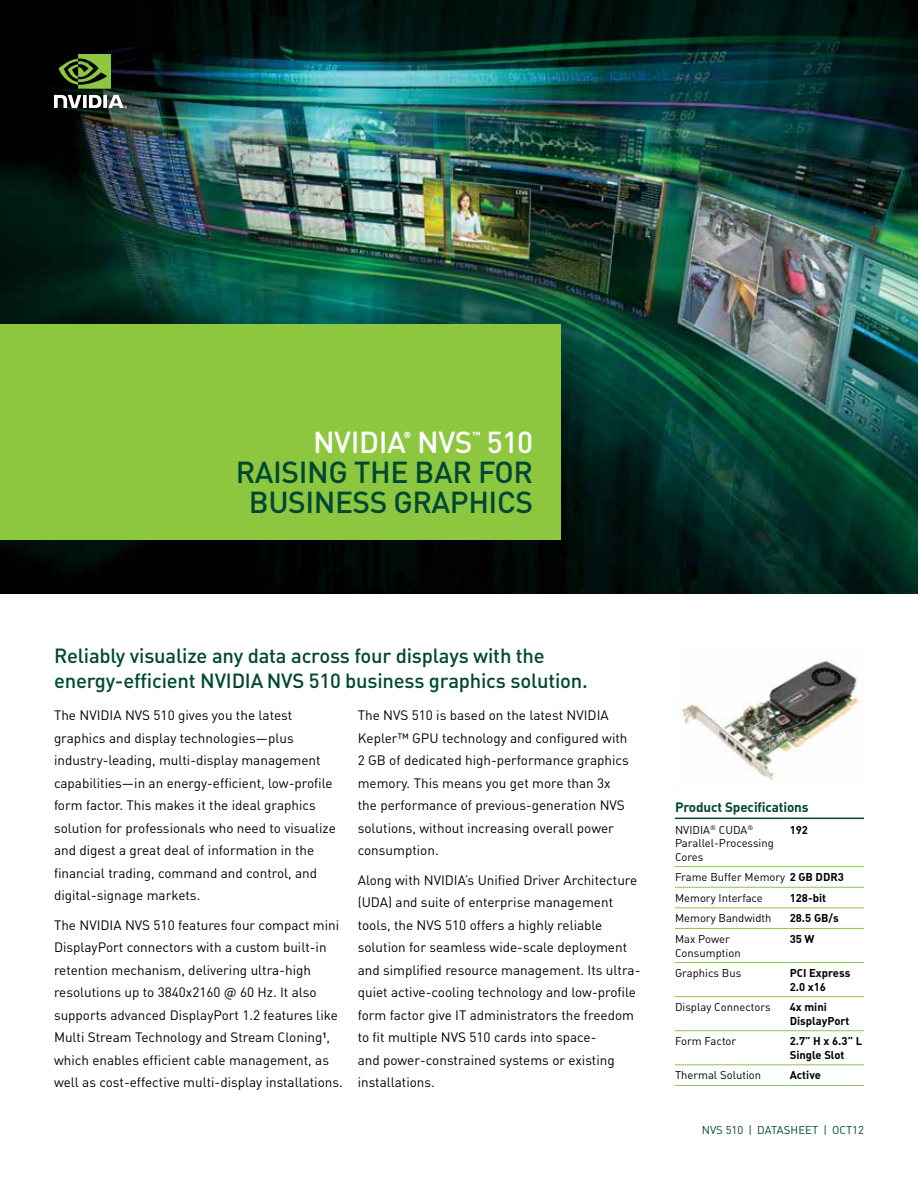
<style>
.page{position:relative;width:918px;height:1188px;background:#fff}
.page>*{position:absolute;margin:0;border:0;box-sizing:border-box;transform-origin:0 0}
.t1{font:500 30px/30px "DIN Pro";letter-spacing:-.015em;color:#004833;text-align:right}
.t2{font:500 30px "DIN Pro";letter-spacing:-.015em;color:#fff}
.t3{font:500 20.25px/24.3px "DIN Pro";letter-spacing:-.01em;color:#004833}
.t4{font:13.5px/22.5px "DIN Pro";color:#000}
.t5{font:700 13.5px "DIN Pro";letter-spacing:-.01em;color:#004833}
.t6{font:11.25px/13.5px "DIN Pro";color:#000}
.t7{font:700 11.25px/13.5px "DIN Pro";color:#000}
.t8{font:11.25px "DIN Pro";letter-spacing:.01em;color:#004833}
.t9{font:900 8.7px "DIN Pro";color:#fff}
.s1{font-weight:700}
</style>
<div class="page">
<img style="left:0;top:0;width:918px;height:594px">
<img style="left:682px;top:658px;width:182px;height:123px">
<hr style="left:675px;top:907px;width:115px;height:1px;background:#8dc63f">
<hr style="left:790px;top:907px;width:74px;height:1px;background:#8dc63f">
<hr style="left:675px;top:928px;width:115px;height:1px;background:#8dc63f">
<hr style="left:790px;top:928px;width:74px;height:1px;background:#8dc63f">
<hr style="left:675px;top:962px;width:115px;height:1px;background:#8dc63f">
<hr style="left:790px;top:962px;width:74px;height:1px;background:#8dc63f">
<hr style="left:675px;top:996px;width:115px;height:1px;background:#8dc63f">
<hr style="left:790px;top:996px;width:74px;height:1px;background:#8dc63f">
<hr style="left:675px;top:1030px;width:115px;height:1px;background:#8dc63f">
<hr style="left:790px;top:1030px;width:74px;height:1px;background:#8dc63f">
<hr style="left:675px;top:1064px;width:115px;height:1px;background:#8dc63f">
<hr style="left:790px;top:1064px;width:74px;height:1px;background:#8dc63f">
<hr style="left:675px;top:866px;width:115px;height:1px;background:#8dc63f">
<hr style="left:790px;top:866px;width:74px;height:1px;background:#8dc63f">
<hr style="left:675px;top:887px;width:115px;height:1px;background:#8dc63f">
<hr style="left:790px;top:887px;width:74px;height:1px;background:#8dc63f">
<hr style="left:675px;top:818px;width:115px;height:1px;background:#004833">
<hr style="left:790px;top:818px;width:74px;height:1px;background:#004833">
<hr style="left:675px;top:1085px;width:115px;height:1px;background:#8dc63f">
<hr style="left:790px;top:1085px;width:74px;height:1px;background:#8dc63f">
<svg style="left:54px;top:95px;width:73px;height:13px"></svg>
<svg style="left:59px;top:54px;width:52px;height:35px;background:#527425"></svg>
<div style="left:0;top:324px;width:560px;height:216px;background:#8dc63f"></div>
<p class="t9" style="left:404px;top:428px;width:9px">®</p>
<p class="t9" style="left:472px;top:428px;width:10px">™</p>
<h1 class="t2" style="left:487px;top:422px;width:48px">510</h1>
<h1 class="t2" style="left:313px;top:422px;width:161px">NVIDIA NVS</h1>
<h1 class="t1" style="left:236px;top:456px;width:35px">Raisin</h1>
<h1 class="t1" style="left:249px;top:456px;width:283px">g the bar for<br>busin ess graphics</h1>
<h2 class="t3" style="left:54px;top:643px;width:536px">Reliably visualize any data across four displays with the energy‑efficient NVIDIA NVS 510 business graphics solution.</h2>
<p class="t4" style="left:54px;top:704px;width:284px">The NVIDIA NVS 510 gives you the latest graphics and display technologies—plus industry-leading, multi-display management capabilities—in an energy-efficient, low-profile form factor. This makes it the ideal graphics solution for professionals who need to visualize and digest a great deal of information in the financial trading, command and control, and digital-signage markets.</p>
<p class="t4" style="left:54px;top:913px;width:290px">The NVIDIA NVS 510 features four compact mini DisplayPort connectors with a custom built-in retention mechanism, delivering ultra-high resolutions up to 3840x2160 @ 60 Hz. It also supports advanced DisplayPort 1.2 features like Multi Stream Technology and Stream Cloning<sup>1</sup>, which enables efficient cable management, as well as cost-effective multi-display installations.</p>
<p class="t4" style="left:358px;top:704px;width:273px">The NVS 510 is based on the latest NVIDIA Kepler™ GPU technology and configured with 2 GB of dedicated high-performance graphics memory. This means you get more than 3x the performance of previous-generation NVS solutions, without increasing overall power consumption.</p>
<p class="t4" style="left:358px;top:868px;width:284px">Along with NVIDIA’s Unified Driver Architecture (UDA) and suite of enterprise management tools, the NVS 510 offers a highly reliable solution for seamless wide-scale deployment and simplified resource management. Its ultra&shy;quiet active-cooling technology and low-profile form factor give IT administrators the freedom to fit multiple NVS 510 cards into space-<br>and power-constrained systems or existing installations.</p>
<p class="t5" style="left:675px;top:798px;width:135px">Product Specifications</p>
<p class="t6" style="left:675px;top:822px;width:100px">NVIDIA<sup>®</sup> CUDA<sup>®<br></sup>Parallel-Processing<br>Cores</p>
<p class="t7" style="left:790px;top:822px;width:20px">192</p>
<p class="t6" style="left:675px;top:866px;width:170px;line-height:20.5px">Frame Buffer Memory <span class="s1">2 GB DDR3<br></span>Memory Interface</p>
<p class="t7" style="left:790px;top:891px;width:38px">128-bit</p>
<p class="t6" style="left:675px;top:911px;width:98px">Memory Bandwidth</p>
<p class="t7" style="left:790px;top:911px;width:50px">28.5 GB/s</p>
<p class="t6" style="left:675px;top:932px;width:67px">Max Power<br>Consumption</p>
<p class="t7" style="left:790px;top:932px;width:26px">35 W</p>
<p class="t6" style="left:675px;top:966px;width:68px">Graphics Bus</p>
<p class="t7" style="left:790px;top:966px;width:62px">PCI Express<br>2.0 x16</p>
<p class="t6" style="left:675px;top:1000px;width:97px">Display Connectors</p>
<p class="t7" style="left:790px;top:1000px;width:61px">4x mini<br>DisplayPort</p>
<p class="t6" style="left:675px;top:1034px;width:63px">Form Factor</p>
<p class="t7" style="left:790px;top:1034px;width:74px">2.7” H x 6.3” L<br>Single Slot</p>
<p class="t6" style="left:675px;top:1068px;width:88px">Thermal Solution</p>
<p class="t7" style="left:790px;top:1068px;width:33px">Active</p>
<p class="t8" style="left:702px;top:1122px;width:71px">NVS 510 | Datash</p>
<p class="t8" style="left:798px;top:1122px;width:67px">eet | Oct12</p>
</div>
